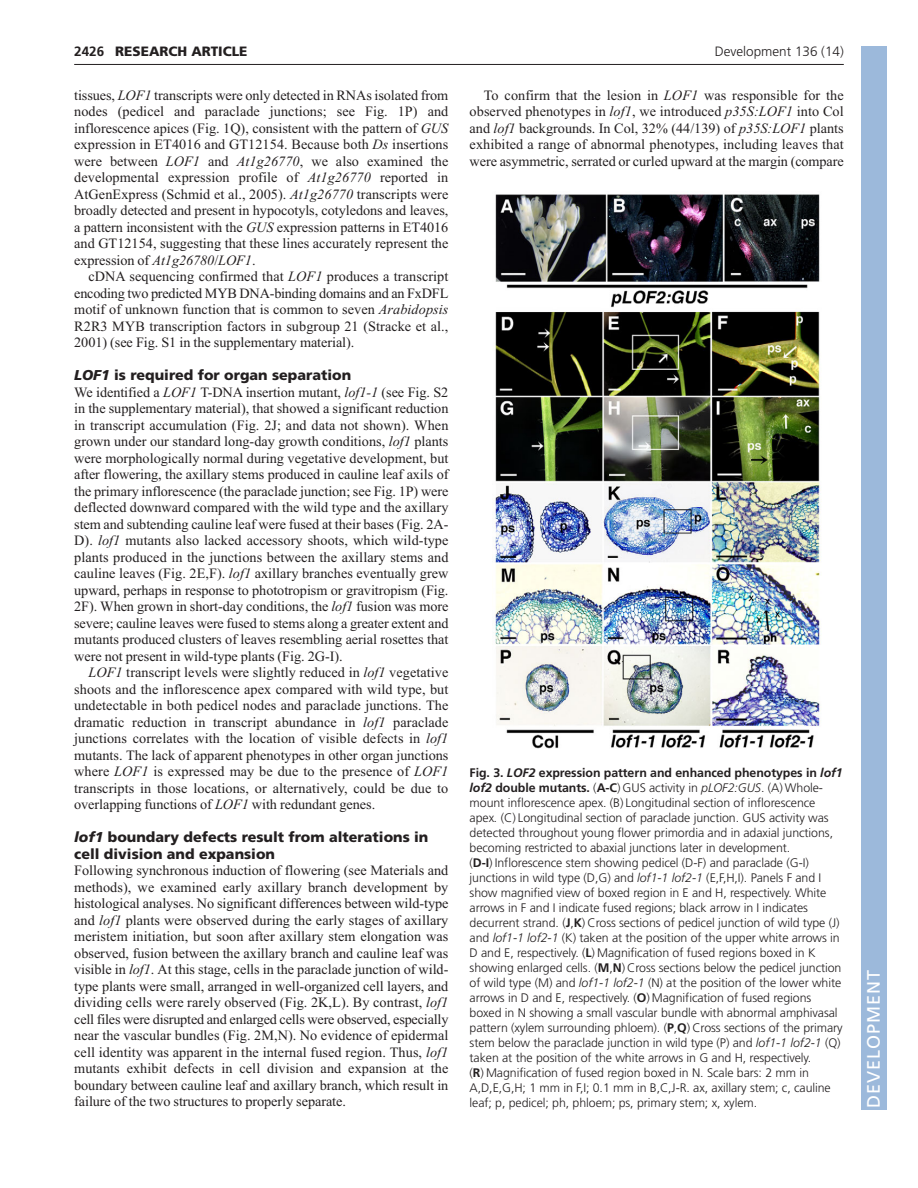
<style>
.page{position:relative;width:918px;height:1188px;background:#fff}
.page>*{position:absolute;margin:0;border:0;box-sizing:border-box;transform-origin:0 0}
.t1{font:18px "Frutiger LT Std";letter-spacing:.055em;color:#fff}
.t2{font:14.25px/16.5px "Times New Roman";letter-spacing:-.005em;color:#231f20;text-align:justify}
.t3{font:900 14.25px/16.5px "Frutiger LT Std";color:#231f20}
.t4{font:300 13.5px "Frutiger LT Std";color:#231f20}
.t5{font:900 13.5px "Frutiger LT Std";color:#231f20}
.t6{font:700 13.5px "Frutiger LT Std";color:#231f20}
.t7{font:300 12.3px/15px "Frutiger LT Std";letter-spacing:-.005em;color:#231f20}
.s1{font-style:italic}
.s2{font-weight:700}
.s3{font-weight:700;font-style:italic}
</style>
<div class="page">
<hr style="left:74px;top:64px;width:770px;height:1px;background:#231f20">
<img style="left:495px;top:194px;width:326px;height:555px">
<div style="left:861px;top:46px;width:25px;height:1064px;background:#9cb9db"></div>
<p class="t5" style="left:115px;top:46px;width:134px">RESEARCH ARTICLE</p>
<p class="t4" style="left:715px;top:46px;width:131px">Development 136 (14)</p>
<p class="t6" style="left:74px;top:46px;width:32px">2426</p>
<p class="t2" style="left:74px;top:88px;width:376px">tissues, <span class="s1">LOF1</span> transcripts were only detected in RNAs isolated from nodes (pedicel and paraclade junctions; see Fig. 1P) and inflorescence apices (Fig. 1Q), consistent with the pattern of <span class="s1">GUS </span>expression in ET4016 and GT12154. Because both <span class="s1">Ds</span> insertions were between <span class="s1">LOF1</span> and <span class="s1">At1g26770</span>, we also examined the developmental expression profile of <span class="s1">At1g26770</span> reported in AtGenExpress (Schmid et al., 2005). <span class="s1">At1g26770</span> transcripts were broadly detected and present in hypocotyls, cotyledons and leaves, a pattern inconsistent with the <span class="s1">GUS</span> expression patterns in ET4016 and GT12154, suggesting that these lines accurately represent the expression of <span class="s1">At1g26780</span>/<span class="s1">LOF1</span>.</p>
<p class="t2" style="left:74px;top:270px;width:376px;text-indent:14px">cDNA sequencing confirmed that <span class="s1">LOF1</span> produces a transcript encoding two predicted MYB DNA-binding domains and an FxDFL motif of unknown function that is common to seven <span class="s1">Arabidopsis </span>R2R3 MYB transcription factors in subgroup 21 (Stracke et al., 2001) (see Fig. S1 in the supplementary material).</p>
<p class="t3" style="left:74px;top:368px;width:279px"><span class="s1">LOF1</span> is required for organ separation</p>
<p class="t2" style="left:74px;top:385px;width:376px">We identified a <span class="s1">LOF1</span> T-DNA insertion mutant, <span class="s1">lof1-1</span> (see Fig. S2 in the supplementary material), that showed a significant reduction in transcript accumulation (Fig. 2J; and data not shown). When grown under our standard long-day growth conditions, <span class="s1">lof1</span> plants were morphologically normal during vegetative development, but after flowering, the axillary stems produced in cauline leaf axils of the primary inflorescence (the paraclade junction; see Fig. 1P) were deflected downward compared with the wild type and the axillary stem and subtending cauline leaf were fused at their bases (Fig. 2A-D). <span class="s1">lof1</span> mutants also lacked accessory shoots, which wild-type plants produced in the junctions between the axillary stems and cauline leaves (Fig. 2E,F). <span class="s1">lof1</span> axillary branches eventually grew upward, perhaps in response to phototropism or gravitropism (Fig.<br>2F). When grown in short-day conditions, the <span class="s1">lof1</span> fusion was more severe; cauline leaves were fused to stems along a greater extent and mutants produced clusters of leaves resembling aerial rosettes that were not present in wild-type plants (Fig. 2G-I).</p>
<p class="t2" style="left:74px;top:666px;width:376px;text-indent:14px"><span class="s1">LOF1</span> transcript levels were slightly reduced in <span class="s1">lof1</span> vegetative shoots and the inflorescence apex compared with wild type, but undetectable in both pedicel nodes and paraclade junctions. The dramatic reduction in transcript abundance in <span class="s1">lof1</span> paraclade junctions correlates with the location of visible defects in <span class="s1">lof1 </span>mutants. The lack of apparent phenotypes in other organ junctions where <span class="s1">LOF1</span> is expressed may be due to the presence of <span class="s1">LOF1 </span>transcripts in those locations, or alternatively, could be due to overlapping functions of <span class="s1">LOF1</span> with redundant genes.</p>
<p class="t3" style="left:74px;top:830px;width:356px"><span class="s1">lof1</span> boundary defects result from alterations in cell division and expansion</p>
<p class="t2" style="left:74px;top:864px;width:376px">Following synchronous induction of flowering (see Materials and methods), we examined early axillary branch development by histological analyses. No significant differences between wild-type and <span class="s1">lof1</span> plants were observed during the early stages of axillary meristem initiation, but soon after axillary stem elongation was observed, fusion between the axillary branch and cauline leaf was visible in <span class="s1">lof1</span>. At this stage, cells in the paraclade junction of wild&shy;type plants were small, arranged in well-organized cell layers, and dividing cells were rarely observed (Fig. 2K,L). By contrast, <span class="s1">lof1 </span>cell files were disrupted and enlarged cells were observed, especially near the vascular bundles (Fig. 2M,N). No evidence of epidermal cell identity was apparent in the internal fused region. Thus, <span class="s1">lof1 </span>mutants exhibit defects in cell division and expansion at the boundary between cauline leaf and axillary branch, which result in failure of the two structures to properly separate.</p>
<p class="t2" style="left:470px;top:88px;width:376px;text-indent:14px">To confirm that the lesion in <span class="s1">LOF1</span> was responsible for the observed phenotypes in <span class="s1">lof1</span>, we introduced <span class="s1">p35S:LOF1</span> into Col and <span class="s1">lof1</span> backgrounds. In Col, 32% (44/139) of <span class="s1">p35S:LOF1</span> plants exhibited a range of abnormal phenotypes, including leaves that were asymmetric, serrated or curled upward at the margin (compare</p>
<p class="t7" style="left:470px;top:766px;width:375px"><span class="s2">Fig. 3.</span> <span class="s3">LOF2</span> <span class="s2">expression pattern and enhanced phenotypes in</span> <span class="s3">lof1 lof2</span> <span class="s2">double mutants.</span> (<span class="s2">A-C</span>) GUS activity in <span class="s1">pLOF2:GUS</span>. (A) Whole&shy;mount inflorescence apex. (B) Longitudinal section of inflorescence apex<span class="s1">.</span> (C) Longitudinal section of paraclade junction. GUS activity was detected throughout young flower primordia and in adaxial junctions, becoming restricted to abaxial junctions later in development.<br>(<span class="s2">D-I</span>) Inflorescence stem showing pedicel (D-F) and paraclade (G-I) junctions in wild type (D,G) and <span class="s1">lof1-1 lof2-1</span> (E,F,H,I). Panels F and I show magnified view of boxed region in E and H, respectively. White arrows in F and I indicate fused regions; black arrow in I indicates decurrent strand. (<span class="s2">J</span>,<span class="s2">K</span>) Cross sections of pedicel junction of wild type (J) and <span class="s1">lof1-1 lof2-1</span> (K) taken at the position of the upper white arrows in D and E, respectively. (<span class="s2">L</span>) Magnification of fused regions boxed in K showing enlarged cells. (<span class="s2">M</span>,<span class="s2">N</span>) Cross sections below the pedicel junction of wild type (M) and <span class="s1">lof1-1 lof2-1</span> (N) at the position of the lower white arrows in D and E, respectively. (<span class="s2">O</span>) Magnification of fused regions boxed in N showing a small vascular bundle with abnormal amphivasal pattern (xylem surrounding phloem). (<span class="s2">P</span>,<span class="s2">Q</span>) Cross sections of the primary stem below the paraclade junction in wild type (P) and <span class="s1">lof1-1 lof2-1</span> (Q) taken at the position of the white arrows in G and H, respectively.<br>(<span class="s2">R</span>) Magnification of fused region boxed in N. Scale bars: 2 mm in A,D,E,G,H; 1 mm in F,I; 0.1 mm in B,C,J-R. ax, axillary stem; c, cauline leaf; p, pedicel; ph, phloem; ps, primary stem; x, xylem.</p>
<p class="t1" style="left:863px;top:1108px;width:140px;rotate:-90deg">DEVELOPMENT</p>
</div>
